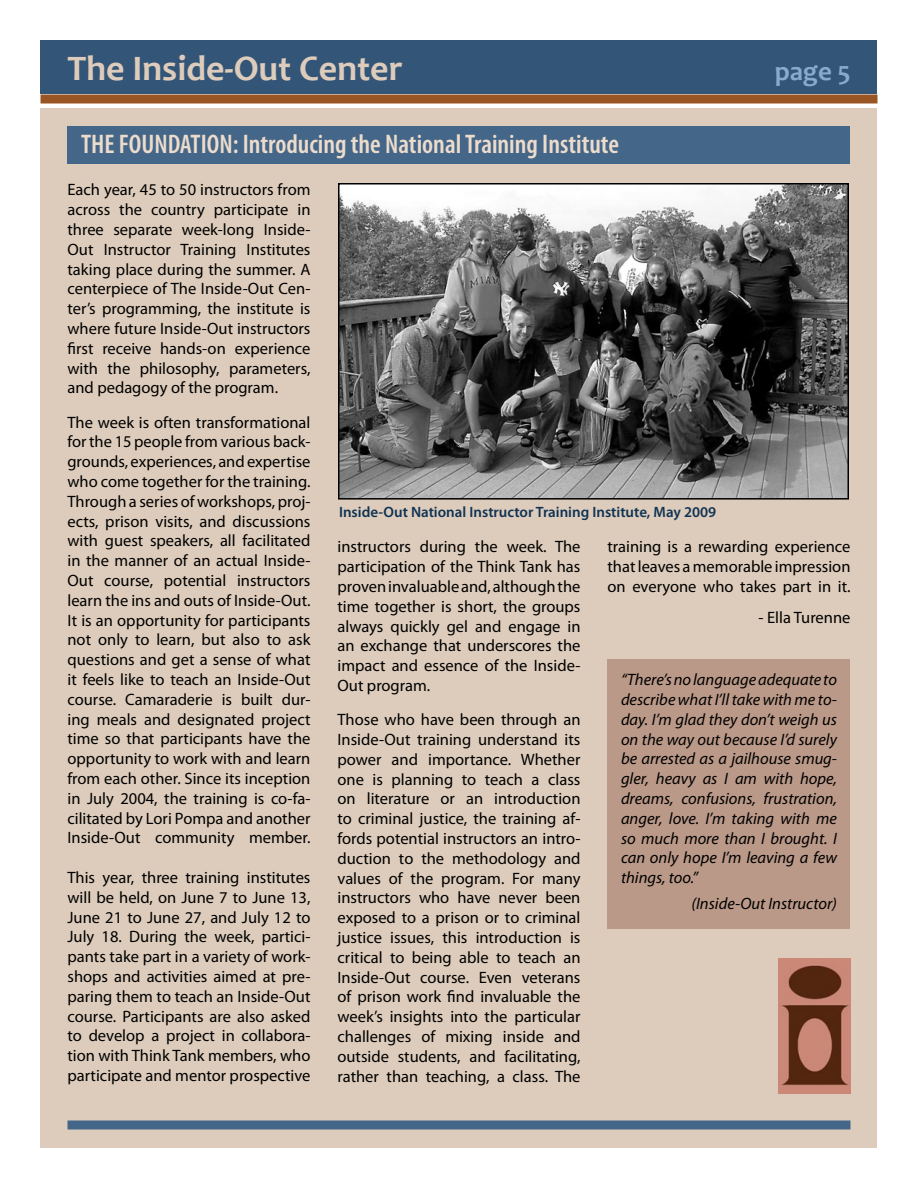
<style>
.page{position:relative;width:918px;height:1188px;background:#fff}
.page>*{position:absolute;margin:0;border:0;box-sizing:border-box;transform-origin:0 0}
.t1{font:700 36px "Candara";color:#dcb}
.t2{font:600 condensed 27px "Myriad Pro";color:#eddccc}
.t3{font:700 27px "Candara";color:#8ac}
.t4{font:16.5px/19.8px "Myriad Pro";color:#000;text-align:justify}
.t5{font:italic 16.5px/19.8px "Myriad Pro";color:#000;text-align:justify}
.t6{font:600 15px "Myriad Pro";color:#103354}
</style>
<div class="page">
<div style="left:40px;top:108px;width:838px;height:1040px;background:#dcb"></div>
<div style="left:40px;top:94px;width:838px;height:10px;background:#995624"></div>
<div style="left:40px;top:40px;width:838px;height:54px;background:#357"></div>
<div style="left:608px;top:659px;width:242px;height:270px;background:#b98"></div>
<div style="left:68px;top:126px;width:782px;height:37px;background:#468"></div>
<div style="left:68px;top:1120px;width:782px;height:10px;background:#468"></div>
<img style="left:341px;top:186px;width:505px;height:311px">
<div style="left:338px;top:183px;width:511px;height:317px;border:2px solid #000"></div>
<img style="left:778px;top:959px;width:72px;height:135px">
<h1 class="t1" style="left:68px;top:47px;width:337px">The Inside-Out Center</h1>
<h2 class="t3" style="left:775px;top:55px;width:77px">page 5</h2>
<h2 class="t2" style="left:81px;top:127px;width:540px">THE FOUNDATION: Introducing the National Training Institute</h2>
<p class="t4" style="left:68px;top:180px;width:245px">Each year, 45 to 50 instructors from across the country participate in three separate week-long Inside-Out Instructor Training Institutes taking place during the summer. A centerpiece of The Inside-Out Cen&shy;ter’s programming, the institute is where future Inside-Out instructors first receive hands-on experience with the philosophy, parameters, and pedagogy of the program.</p>
<p class="t4" style="left:68px;top:412px;width:245px">The week is often transformational for the 15 people from various back&shy;grounds, experiences, and expertise who come together for the training.<br>Through a series of workshops, proj&shy;ects, prison visits, and discussions with guest speakers, all facilitated in the manner of an actual Inside-Out course, potential instructors learn the ins and outs of Inside-Out.<br>It is an opportunity for participants not only to learn, but also to ask questions and get a sense of what it feels like to teach an Inside-Out course. Camaraderie is built dur&shy;ing meals and designated project time so that participants have the opportunity to work with and learn from each other. Since its inception in July 2004, the training is co-fa&shy;cilitated by Lori Pompa and another Inside-Out community member.</p>
<p class="t4" style="left:68px;top:867px;width:245px">This year, three training institutes will be held, on June 7 to June 13, June 21 to June 27, and July 12 to July 18. During the week, partici&shy;pants take part in a variety of work&shy;shops and activities aimed at pre&shy;paring them to teach an Inside-Out course. Participants are also asked to develop a project in collabora&shy;tion with Think Tank members, who participate and mentor prospective</p>
<p class="t6" style="left:339px;top:502px;width:379px">Inside-Out National Instructor Training Institute, May 2009</p>
<p class="t4" style="left:608px;top:537px;width:245px">training is a rewarding experience that leaves a memorable impression on everyone who takes part in it.</p>
<p class="t4" style="left:759px;top:607px;width:93px">- Ella Turenne</p>
<p class="t4" style="left:338px;top:537px;width:245px">instructors during the week. The participation of the Think Tank has proven invaluable and, although the time together is short, the groups always quickly gel and engage in an exchange that underscores the impact and essence of the Inside-Out program.</p>
<p class="t4" style="left:338px;top:709px;width:245px">Those who have been through an Inside-Out training understand its power and importance. Whether one is planning to teach a class on literature or an introduction to criminal justice, the training af&shy;fords potential instructors an intro&shy;duction to the methodology and values of the program. For many instructors who have never been exposed to a prison or to criminal justice issues, this introduction is critical to being able to teach an Inside-Out course. Even veterans of prison work find invaluable the week’s insights into the particular challenges of mixing inside and outside students, and facilitating, rather than teaching, a class. The</p>
<p class="t5" style="left:621px;top:669px;width:218px">“There’s no language adequate to describe what I’ll take with me to&shy;day. I’m glad they don’t weigh us on the way out because I’d surely be arrested as a jailhouse smug&shy;gler, heavy as I am with hope, dreams, confusions, frustration, anger, love. I’m taking with me so much more than I brought. I can only hope I’m leaving a few things, too.”</p>
<p class="t5" style="left:691px;top:893px;width:147px">(Inside-Out Instructor)</p>
</div>
